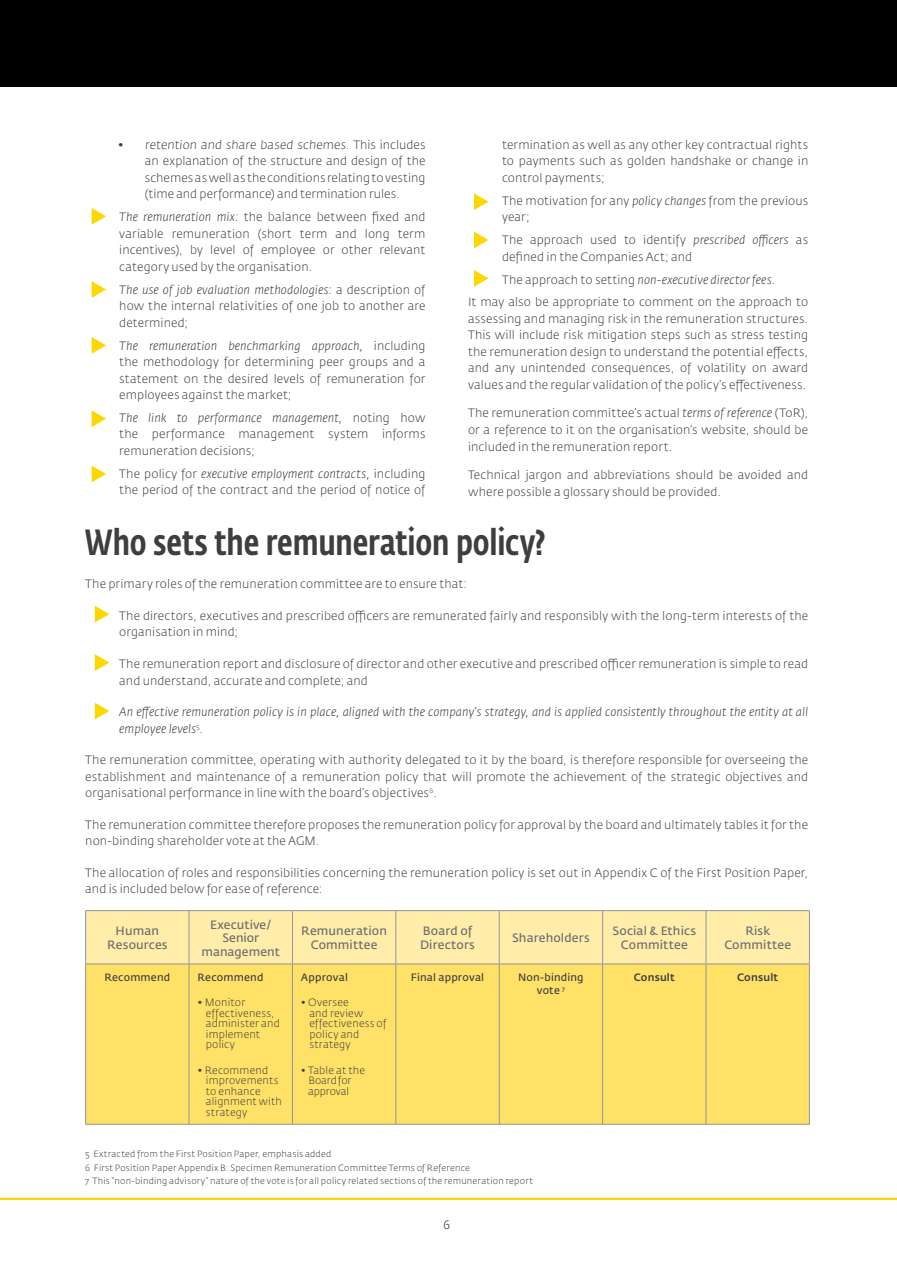
<style>
.page{position:relative;width:897px;height:1267px;background:#fff}
.page>*{position:absolute;margin:0;border:0;box-sizing:border-box;transform-origin:0 0}
.t1{font:500 36px "Fedra Sans Cond Std";letter-spacing:-.005em;color:#3e3e3f}
.t2{font:300 12px/16.5px "Fedra Sans Std";letter-spacing:.01em;color:#3e3e3f;text-align:justify}
.t3{font:italic 300 12px/16.5px "Fedra Sans Std";letter-spacing:.005em;color:#3e3e3f}
.t4{font:12px/13.5px "Fedra Sans Std";letter-spacing:.01em;color:#6c6d70;text-align:center}
.t5{font:300 12px "Fedra Sans Std";color:#231f20}
.t6{font:300 10.5px/10.5px "Fedra Sans Std";letter-spacing:.015em;color:#3e3e3f}
.t7{font:10.5px/13.5px "Fedra Sans Std";letter-spacing:.02em;color:#3e3e3f;text-align:center}
.t8{font:300 10.5px/10.5px "Fedra Sans Std";letter-spacing:-.01em;color:#3e3e3f}
.t9{font:500 10.5px "Fedra Sans Std";letter-spacing:.02em;color:#3e3e3f}
.t10{font:300 9px/13.5px "Fedra Sans Std";letter-spacing:.025em;color:#3e3e3f}
.s1{font-weight:400}
.s2{font-style:italic}
</style>
<div class="page">
<svg style="left:95px;top:606px;width:14px;height:16px"></svg>
<svg style="left:95px;top:654px;width:14px;height:17px"></svg>
<svg style="left:95px;top:702px;width:14px;height:17px"></svg>
<div style="left:86px;top:911px;width:723px;height:52px;background:#ffeda9"></div>
<div style="left:86px;top:964px;width:723px;height:159px;background:#ffe168"></div>
<hr style="left:85px;top:910px;width:104px;height:1px;background:#939598">
<hr style="left:85px;top:910px;width:1px;height:53px;background:#939598">
<hr style="left:189px;top:910px;width:103px;height:1px;background:#939598">
<hr style="left:189px;top:910px;width:1px;height:53px;background:#939598">
<hr style="left:292px;top:910px;width:104px;height:1px;background:#939598">
<hr style="left:292px;top:910px;width:1px;height:53px;background:#939598">
<hr style="left:396px;top:910px;width:103px;height:1px;background:#939598">
<hr style="left:395px;top:910px;width:1px;height:53px;background:#939598">
<hr style="left:499px;top:910px;width:103px;height:1px;background:#939598">
<hr style="left:499px;top:910px;width:1px;height:53px;background:#939598">
<hr style="left:602px;top:910px;width:104px;height:1px;background:#939598">
<hr style="left:602px;top:910px;width:1px;height:53px;background:#939598">
<hr style="left:706px;top:910px;width:104px;height:1px;background:#939598">
<hr style="left:705px;top:910px;width:1px;height:53px;background:#939598">
<hr style="left:809px;top:910px;width:1px;height:53px;background:#939598">
<hr style="left:85px;top:963px;width:104px;height:1px;background:#939598">
<hr style="left:85px;top:964px;width:1px;height:159px;background:#939598">
<hr style="left:189px;top:963px;width:103px;height:1px;background:#939598">
<hr style="left:189px;top:964px;width:1px;height:159px;background:#939598">
<hr style="left:292px;top:963px;width:104px;height:1px;background:#939598">
<hr style="left:292px;top:964px;width:1px;height:159px;background:#939598">
<hr style="left:396px;top:963px;width:103px;height:1px;background:#939598">
<hr style="left:395px;top:964px;width:1px;height:159px;background:#939598">
<hr style="left:499px;top:963px;width:103px;height:1px;background:#939598">
<hr style="left:499px;top:964px;width:1px;height:159px;background:#939598">
<hr style="left:602px;top:963px;width:104px;height:1px;background:#939598">
<hr style="left:602px;top:964px;width:1px;height:159px;background:#939598">
<hr style="left:706px;top:963px;width:104px;height:1px;background:#939598">
<hr style="left:705px;top:964px;width:1px;height:159px;background:#939598">
<hr style="left:809px;top:964px;width:1px;height:159px;background:#939598">
<hr style="left:85px;top:1123px;width:104px;height:1px;background:#939598">
<hr style="left:189px;top:1123px;width:103px;height:1px;background:#939598">
<hr style="left:292px;top:1123px;width:104px;height:1px;background:#939598">
<hr style="left:396px;top:1123px;width:103px;height:1px;background:#939598">
<hr style="left:499px;top:1123px;width:103px;height:1px;background:#939598">
<hr style="left:602px;top:1123px;width:104px;height:1px;background:#939598">
<hr style="left:706px;top:1123px;width:104px;height:1px;background:#939598">
<svg style="left:474px;top:193px;width:14px;height:17px"></svg>
<svg style="left:474px;top:232px;width:14px;height:16px"></svg>
<svg style="left:474px;top:270px;width:14px;height:17px"></svg>
<svg style="left:92px;top:208px;width:14px;height:17px"></svg>
<svg style="left:92px;top:281px;width:14px;height:17px"></svg>
<svg style="left:92px;top:337px;width:14px;height:16px"></svg>
<svg style="left:92px;top:410px;width:14px;height:17px"></svg>
<svg style="left:92px;top:466px;width:14px;height:16px"></svg>
<div style="left:0;top:0;width:897px;height:87px;background:#000001"></div>
<hr style="left:0;top:1197px;width:897px;height:2px;background:#fed702">
<p class="t2" style="left:145px;top:136px;width:282px;text-indent:-27px"><span class="s1">•</span> retention and share based schemes. This includes an explanation of the structure and design of the schemes as well as the conditions relating to vesting (time and performance) and termination rules.</p>
<p class="t2" style="left:119px;top:209px;width:308px;text-indent:-27px"><span class="s1">•</span> <span class="s2">The remuneration mix:</span> the balance between fixed and variable remuneration (short term and long term incentives), by level of employee or other relevant category used by the organisation.</p>
<p class="t2" style="left:119px;top:281px;width:308px;text-indent:-27px"><span class="s1">•</span> <span class="s2">The use of job evaluation methodologies:</span> a description of how the internal relativities of one job to another are determined;</p>
<p class="t2" style="left:119px;top:337px;width:308px;text-indent:-27px"><span class="s1">•</span> <span class="s2">The remuneration benchmarking approach,</span> including the methodology for determining peer groups and a statement on the desired levels of remuneration for employees against the market;</p>
<p class="t2" style="left:119px;top:409px;width:308px;text-indent:-27px"><span class="s1">•</span> <span class="s2">The link to performance management,</span> noting how the performance management system informs remuneration decisions;</p>
<p class="t2" style="left:92px;top:465px;width:335px;text-align:right"><span class="s1">•</span> The policy for <span class="s2">executive employment contracts,</span> including the period of the contract and the period of notice of</p>
<p class="t2" style="left:502px;top:136px;width:308px">termination as well as any other key contractual rights to payments such as golden handshake or change in control payments;</p>
<p class="t2" style="left:502px;top:192px;width:308px;text-indent:-27px"><span class="s1">•</span> The motivation for any <span class="s2">policy changes</span> from the previous year;</p>
<p class="t2" style="left:502px;top:232px;width:308px;text-indent:-27px"><span class="s1">•</span> The approach used to identify <span class="s2">prescribed officers</span> as defined in the Companies Act; and</p>
<p class="t2" style="left:468px;top:268px;width:342px;line-height:22.8px;text-indent:7px"><span class="s1">•</span> The approach to setting <span class="s2">non-executive director fees.<br></span>It may also be appropriate to comment on the approach to</p>
<p class="t2" style="left:468px;top:310px;width:342px">assessing and managing risk in the remuneration structures.<br>This will include risk mitigation steps such as stress testing the remuneration design to understand the potential effects, and any unintended consequences, of volatility on award values and the regular validation of the policy’s effectiveness.</p>
<p class="t2" style="left:468px;top:405px;width:342px">The remuneration committee’s actual <span class="s2">terms of reference</span> (ToR), or a reference to it on the organisation’s website, should be included in the remuneration report.</p>
<p class="t2" style="left:468px;top:466px;width:342px">Technical jargon and abbreviations should be avoided and where possible a glossary should be provided.</p>
<h1 class="t1" style="left:85px;top:521px;width:462px">Who sets the remuneration policy?</h1>
<p class="t2" style="left:85px;top:576px;width:383px">The primary roles of the remuneration committee are to ensure that:</p>
<p class="t2" style="left:119px;top:607px;width:690px">The directors, executives and prescribed officers are remunerated fairly and responsibly with the long-term interests of the organisation in mind;</p>
<p class="t2" style="left:119px;top:655px;width:690px">The remuneration report and disclosure of director and other executive and prescribed officer remuneration is simple to read and understand, accurate and complete; and</p>
<p class="t3" style="left:119px;top:703px;width:690px">An effective remuneration policy is in place, aligned with the company’s strategy, and is applied consistently throughout the entity at all employee levels<sup>5</sup>.</p>
<p class="t2" style="left:85px;top:751px;width:724px">The remuneration committee, operating with authority delegated to it by the board, is therefore responsible for overseeing the establishment and maintenance of a remuneration policy that will promote the achievement of the strategic objectives and organisational performance in line with the board’s objectives<sup>6</sup>.</p>
<p class="t2" style="left:85px;top:816px;width:724px">The remuneration committee therefore proposes the remuneration policy for approval by the board and ultimately tables it for the non-binding shareholder vote at the AGM.</p>
<p class="t2" style="left:85px;top:864px;width:724px">The allocation of roles and responsibilities concerning the remuneration policy is set out in Appendix C of the First Position Paper, and is included below for ease of reference:</p>
<p class="t4" style="left:107px;top:924px;width:62px">Human<br>Resources</p>
<p class="t4" style="left:202px;top:917px;width:80px">Executive/<br>Senior management</p>
<p class="t4" style="left:301px;top:924px;width:87px">Remuneration<br>Committee</p>
<p class="t4" style="left:420px;top:924px;width:56px;text-align:left">Board of<br>Directors</p>
<p class="t4" style="left:512px;top:931px;width:79px">Shareholders</p>
<p class="t4" style="left:612px;top:924px;width:85px">Social &amp; Ethics<br>Committee</p>
<p class="t4" style="left:724px;top:923px;width:68px;line-height:14px">Risk<br>Committee</p>
<p class="t7" style="left:104px;top:970px;width:67px">Recommend</p>
<p class="t7" style="left:198px;top:970px;width:67px">Recommend</p>
<p class="t6" style="left:206px;top:997px;width:75px;text-indent:-8px">• Monitor effectiveness, administer and implement policy</p>
<p class="t6" style="left:206px;top:1064px;width:77px;text-indent:-8px">• Recommend improvements to enhance alignment with strategy</p>
<p class="t7" style="left:411px;top:970px;width:75px">Final approval</p>
<p class="t7" style="left:518px;top:970px;width:67px">Non-binding vote <sup>7</sup></p>
<p class="t9" style="left:634px;top:970px;width:43px">Consult</p>
<p class="t9" style="left:737px;top:970px;width:43px">Consult</p>
<p class="t7" style="left:301px;top:970px;width:49px">Approval</p>
<p class="t6" style="left:309px;top:997px;width:79px;text-indent:-8px">• Oversee<br>and review effectiveness of policy and strategy</p>
<p class="t8" style="left:308px;top:1064px;width:58px;text-indent:-7px">• Table at the<br>Board for approval</p>
<p class="t10" style="left:85px;top:1147px;width:449px">5 Extracted from the First Position Paper, emphasis added<br>6 First Position Paper Appendix B: Specimen Remuneration Committee Terms of Reference<br>7 This “non-binding advisory” nature of the vote is for all policy related sections of the remuneration report</p>
<p class="t5" style="left:443px;top:1217px;width:8px">6</p>
</div>
